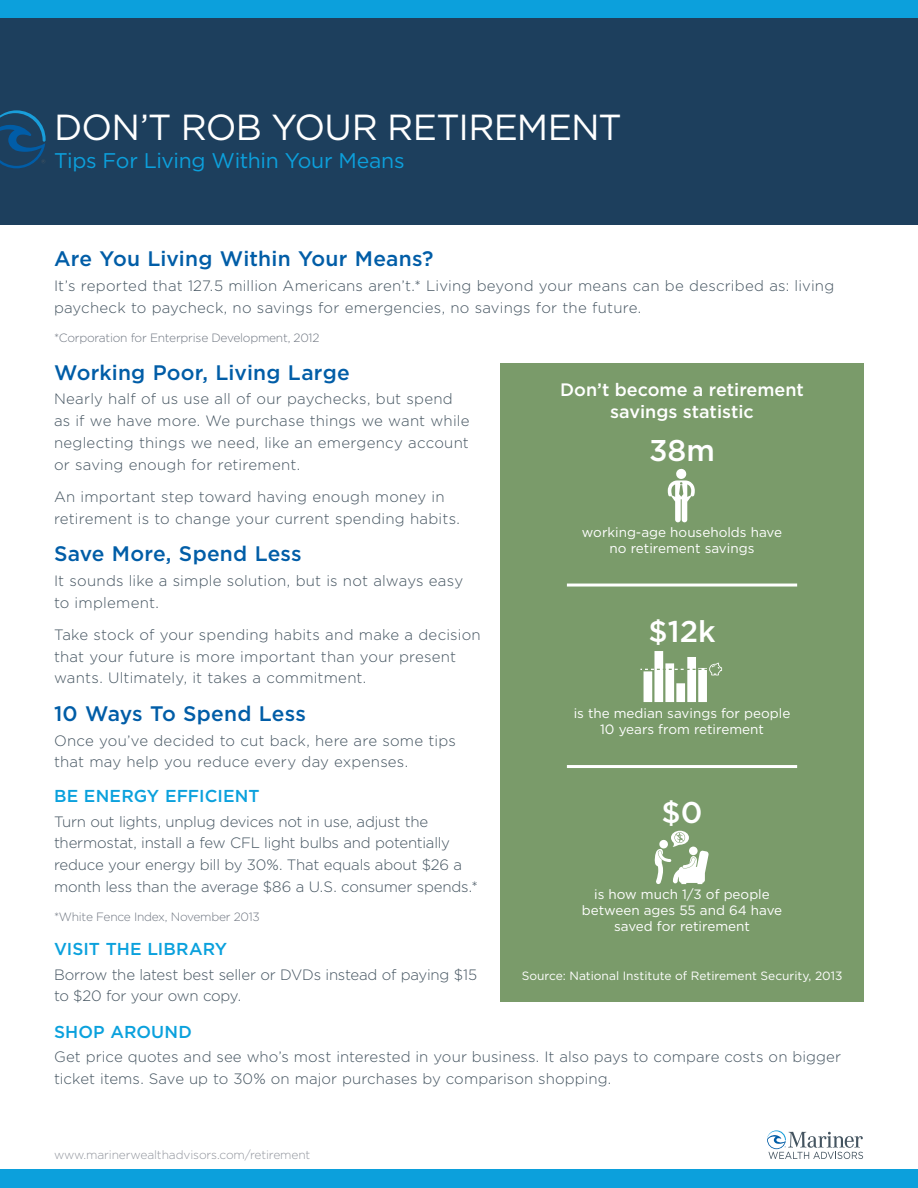
<style>
.page{position:relative;width:918px;height:1188px;background:#fff}
.page>*{position:absolute;margin:0;border:0;box-sizing:border-box;transform-origin:0 0}
.t1{font:36.15px "Gotham";letter-spacing:-.02em;color:#fff}
.t2{font:500 30px "Gotham";color:#fff}
.t3{font:21.15px "Gotham";letter-spacing:-.015em;color:#0ca0dc}
.Main_Header{font:500 21px "Gotham";letter-spacing:.01em;color:#015da7}
.t4{font:500 18px/21.6px "Gotham";color:#fff;text-align:center}
.Secondary_Header{font:500 17.25px "Gotham";letter-spacing:.005em;color:#0ba1dd}
.Body_Copy{font:300 15px/21.8px "Gotham";letter-spacing:.01em;color:#445460}
.Body_Copy-2{font:300 15px/21.8px "Gotham";letter-spacing:-.015em;color:#445460}
.t5{font:13.5px/16.2px "Gotham";color:#fff;text-align:center}
.t6{font:300 12px "Gotham";letter-spacing:-.02em;color:#707782}
.t7{font:12px "Gotham";color:#fff}
.t8{font:300 12px "Gotham";letter-spacing:-.01em;color:#91959d}
</style>
<div class="page">
<div style="left:0;top:17px;width:918px;height:208px;background:#1d3f5d"></div>
<div style="left:0;top:0;width:918px;height:18px;background:#0ca0dc"></div>
<svg style="left:0;top:110px;width:46px;height:58px"></svg>
<div style="left:0;top:1170px;width:918px;height:18px;background:#0ca0dc"></div>
<svg style="left:767px;top:1130px;width:96px;height:29px"></svg>
<div style="left:501px;top:363px;width:363px;height:639px;background:#7a9b6a"></div>
<svg style="left:668px;top:468px;width:27px;height:54px"></svg>
<svg style="left:640px;top:651px;width:82px;height:51px"></svg>
<svg style="left:654px;top:831px;width:55px;height:53px"></svg>
<hr style="left:567px;top:584px;width:230px;height:3px;background:#fff">
<hr style="left:567px;top:765px;width:230px;height:3px;background:#fff">
<p class="t1" style="left:54px;top:104px;width:569px">DON’T ROB YOUR RETIREMENT</p>
<p class="t3" style="left:54px;top:147px;width:352px">Tips For Living Within Your Means</p>
<p class="Main_Header" style="left:54px;top:245px;width:381px">Are You Living Within Your Means?</p>
<p class="Body_Copy" style="left:54px;top:274px;width:782px">It’s reported that 127.5 million Americans aren’t.* Living beyond your means can be described as: living paycheck to paycheck, no savings for emergencies, no savings for the future.</p>
<p class="t6" style="left:54px;top:330px;width:267px">*Corporation for Enterprise Development, 2012</p>
<p class="Main_Header" style="left:54px;top:359px;width:297px">Working Poor, Living Large</p>
<p class="Body_Copy" style="left:54px;top:388px;width:417px">Nearly half of us use all of our paychecks, but spend as if we have more. We purchase things we want while neglecting things we need, like an emergency account or saving enough for retirement.</p>
<p class="Body_Copy" style="left:54px;top:485px;width:408px">An important step toward having enough money in retirement is to change your current spending habits.</p>
<p class="Main_Header" style="left:54px;top:540px;width:249px">Save More, Spend Less</p>
<p class="Body_Copy" style="left:54px;top:569px;width:411px">It sounds like a simple solution, but is not always easy to implement.</p>
<p class="Body_Copy" style="left:54px;top:623px;width:428px">Take stock of your spending habits and make a decision that your future is more important than your present wants. Ultimately, it takes a commitment.</p>
<p class="Main_Header" style="left:54px;top:700px;width:254px">10 Ways To Spend Less</p>
<p class="Body_Copy" style="left:54px;top:729px;width:403px">Once you’ve decided to cut back, here are some tips that may help you reduce every day expenses.</p>
<p class="Secondary_Header" style="left:54px;top:785px;width:207px">BE ENERGY EFFICIENT</p>
<p class="Body_Copy-2" style="left:54px;top:810px;width:425px">Turn out lights, unplug devices not in use, adjust the thermostat, install a few CFL light bulbs and potentially reduce your energy bill by 30%. That equals about $26 a month less than the average $86 a U.S. consumer spends.*</p>
<p class="t6" style="left:54px;top:909px;width:207px">*White Fence Index, November 2013</p>
<p class="Secondary_Header" style="left:54px;top:937px;width:175px">VISIT THE LIBRARY</p>
<p class="Body_Copy-2" style="left:54px;top:963px;width:425px">Borrow the latest best seller or DVDs instead of paying $15 to $20 for your own copy.</p>
<p class="t4" style="left:560px;top:379px;width:245px">Don’t become a retirement savings statistic</p>
<p class="t2" style="left:649px;top:431px;width:67px">38m</p>
<p class="t5" style="left:582px;top:524px;width:202px">working-age households have no retirement savings</p>
<p class="t2" style="left:649px;top:612px;width:68px">$12k</p>
<p class="t5" style="left:574px;top:705px;width:218px">is the median savings for people<br>10 years from retirement</p>
<p class="t2" style="left:662px;top:793px;width:42px">$0</p>
<p class="t5" style="left:582px;top:886px;width:202px">is how much 1/3 of people between ages 55 and 64 have saved for retirement</p>
<p class="t7" style="left:522px;top:968px;width:322px">Source: National Institute of Retirement Security, 2013</p>
<p class="Secondary_Header" style="left:54px;top:1020px;width:139px">SHOP AROUND</p>
<p class="Body_Copy" style="left:54px;top:1046px;width:789px">Get price quotes and see who’s most interested in your business. It also pays to compare costs on bigger ticket items. Save up to 30% on major purchases by comparison shopping.</p>
<p class="t8" style="left:54px;top:1147px;width:258px">www.marinerwealthadvisors.com/retirement</p>
</div>
